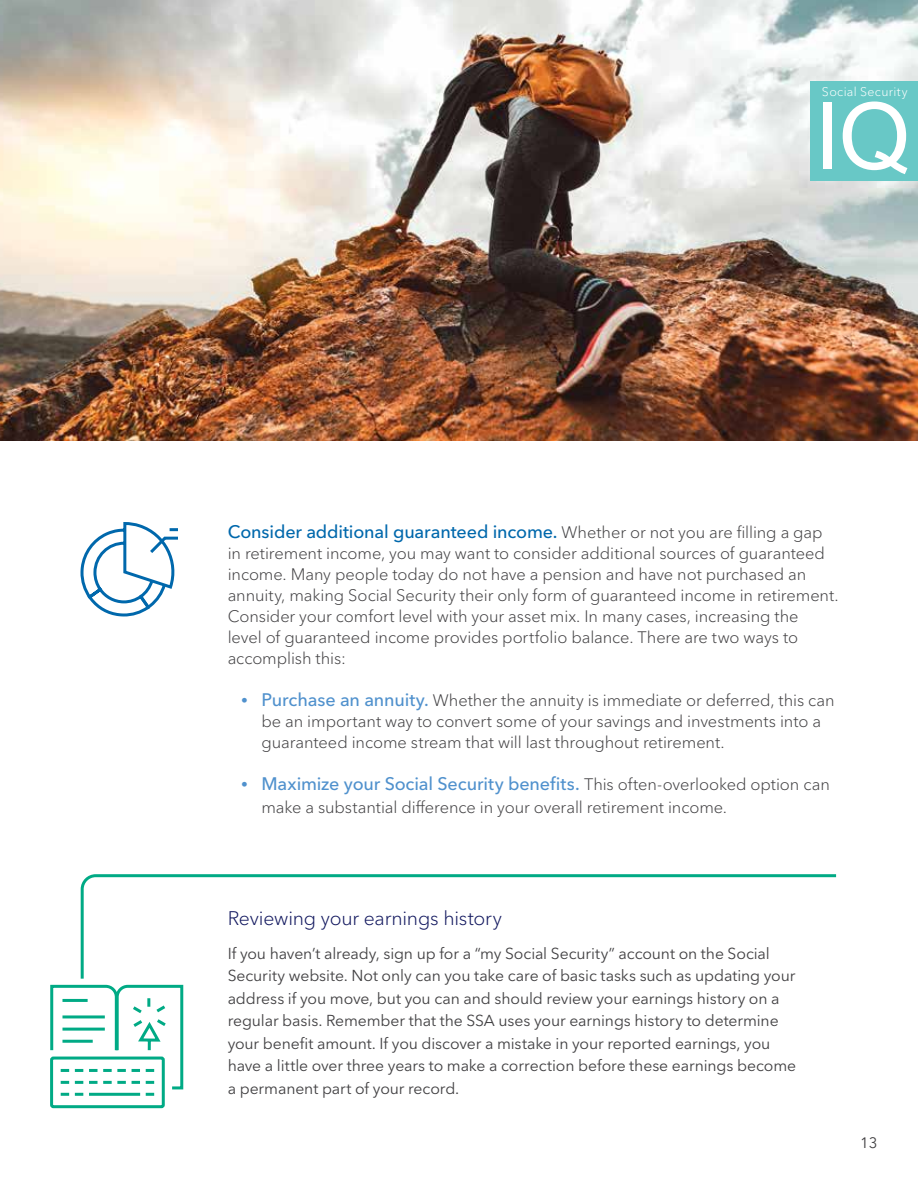
<style>
.page{position:relative;width:918px;height:1188px;background:#fff}
.page>*{position:absolute;margin:0;border:0;box-sizing:border-box;transform-origin:0 0}
.t1{font:92.7px "Arial";color:#fff}
.t2{font:300 19.5px "Avenir Next LT Pro";letter-spacing:-.01em;color:#11175e}
.t3{font:500 18px "Avenir Next LT Pro";letter-spacing:-.005em;color:#5091cd}
.t4{font:500 18px "Avenir Next LT Pro";letter-spacing:-.01em;color:#0068ac}
.t5{font:300 16.5px/21px "Avenir Next LT Pro";letter-spacing:-.005em;color:#414042}
.t6{font:15.75px/22.5px "Avenir Next LT Pro";letter-spacing:-.01em;color:#414042}
.t7{font:15px "Avenir Next LT Pro";color:#414042}
.t8{font:300 12.45px "Avenir Next LT Pro";letter-spacing:.03em;color:#fff}
.s1{font-weight:300;font-size:16.5px;color:#414042}
.s2{font-weight:500;font-size:13.5px;color:#5091cd}
.s3{font-weight:500;font-size:18px;color:#5091cd}
.s4{font-size:13.5px}
</style>
<div class="page">
<img style="left:0;top:0;width:918px;height:441px">
<div style="left:810px;top:81px;width:108px;height:99px;background:#68c8c6"></div>
<svg style="left:80px;top:874px;width:757px;height:105px"></svg>
<img style="left:79px;top:148px;width:100px;height:469px">
<svg style="left:147px;top:527px;width:32px;height:29px"></svg>
<svg style="left:50px;top:984px;width:134px;height:125px"></svg>
<p class="t8" style="left:822px;top:85px;width:87px">Social Security</p>
<h1 class="t1" style="left:815px;top:76px;width:98px">IQ</h1>
<p class="t4" style="left:228px;top:521px;width:596px">Consider additional guaranteed income. <span class="s1">Whether or not you are filling a gap</span></p>
<p class="t5" style="left:228px;top:543px;width:612px">in retirement income, you may want to consider additional sources of guaranteed income. Many people today do not have a pension and have not purchased an annuity, making Social Security their only form of guaranteed income in retirement.<br>Consider your comfort level with your asset mix. In many cases, increasing the<br>level of guaranteed income provides portfolio balance. There are two ways to accomplish this:</p>
<p class="t5" style="left:261px;top:690px;width:575px;text-indent:-20px"><span class="s2">•</span> <span class="s3">Purchase an annuity.</span> Whether the annuity is immediate or deferred, this can be an important way to convert some of your savings and investments into a guaranteed income stream that will last throughout retirement.</p>
<p class="t3" style="left:241px;top:773px;width:590px"><span class="s4">•</span> Maximize your Social Security benefits. <span class="s1">This often-overlooked option can</span></p>
<p class="t5" style="left:261px;top:796px;width:467px">make a substantial difference in your overall retirement income.</p>
<p class="t2" style="left:228px;top:907px;width:276px">Reviewing your earnings history</p>
<p class="t6" style="left:228px;top:942px;width:570px">If you haven’t already, sign up for a “my Social Security” account on the Social Security website. Not only can you take care of basic tasks such as updating your address if you move, but you can and should review your earnings history on a regular basis. Remember that the SSA uses your earnings history to determine your benefit amount. If you discover a mistake in your reported earnings, you have a little over three years to make a correction before these earnings become a permanent part of your record.</p>
<p class="t7" style="left:860px;top:1133px;width:19px">13</p>
</div>
